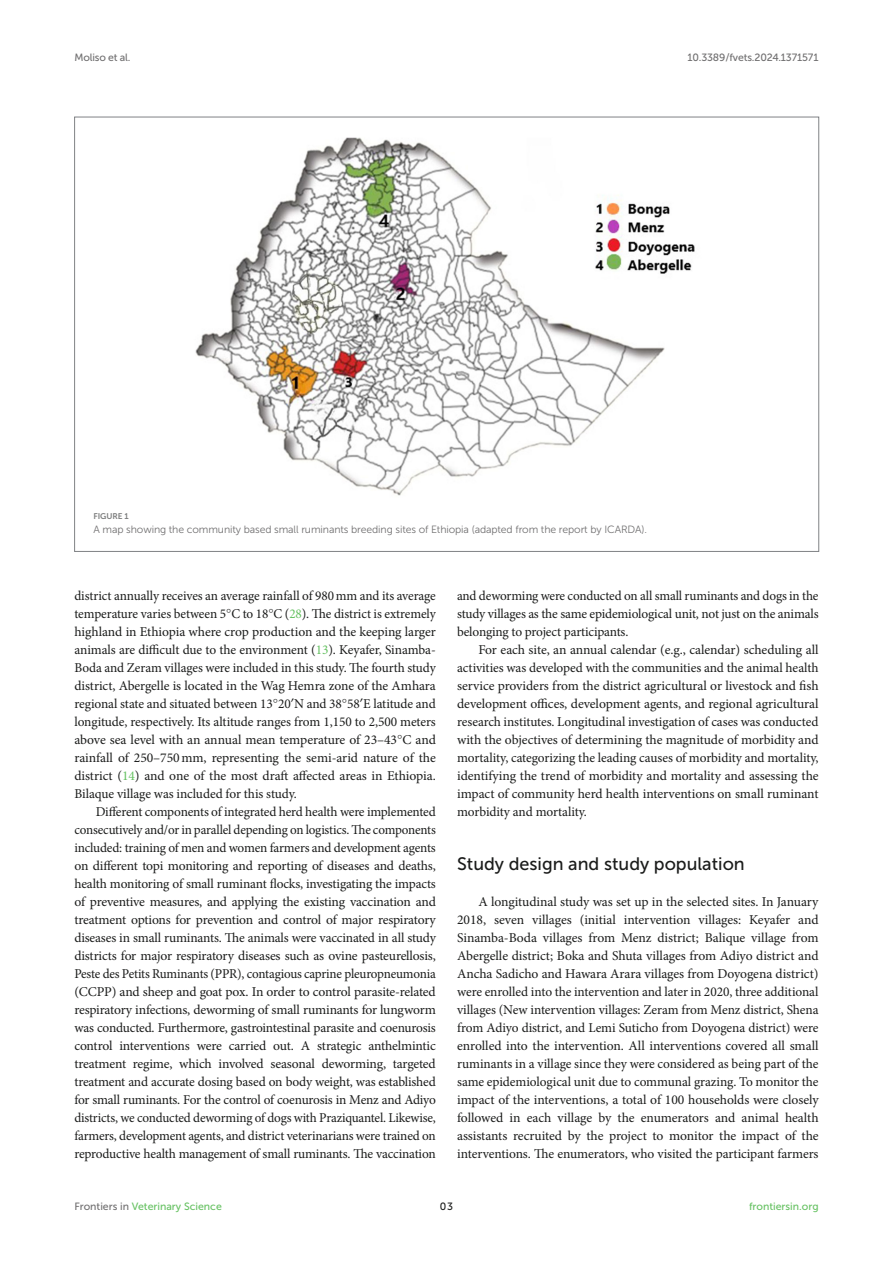
<style>
.page{position:relative;width:893px;height:1263px;background:#fff}
.page>*{position:absolute;margin:0;border:0;box-sizing:border-box;transform-origin:0 0}
.HEAD_2{font:18px "Museo Sans 500";color:#1b1c1b}
.TEXT{font:13.5px/18px "Minion Pro";letter-spacing:-.015em;color:#1b1c1b;text-align:justify}
.TEXT_FLUSH{font:13.5px/18px "Minion Pro";letter-spacing:-.005em;color:#1b1c1b;text-align:justify}
.FIG_LEG{font:10.5px "Museo Sans 300";letter-spacing:-.01em;color:#706f70}
.t1{font:10.5px "Museo Sans 500";color:#65c161}
.t2{font:10.5px "Museo Sans 500";letter-spacing:-.015em;color:#706f70}
.t3{font:10.5px "Museo Sans 500";color:#1b1c1b}
.FIG_HD{font:8.25px "Museo Sans 700";letter-spacing:-.01em;color:#7e7f7f}
.s1{font-family:"STIX"}
.s2{color:#65c161}
.s3{font-family:"Gentium Plus"}
.s4{color:#706f70}
</style>
<div class="page">
<img style="left:195px;top:137px;width:500px;height:359px">
<p class="t2" style="left:74px;top:51px;width:58px">Moliso et al.</p>
<p class="t2" style="left:687px;top:51px;width:132px">10.3389/fvets.2024.1371571</p>
<p class="FIG_HD" style="left:94px;top:511px;width:37px">FIGURE 1</p>
<p class="FIG_LEG" style="left:94px;top:523px;width:555px">A map showing the community based small ruminants breeding sites of Ethiopia (adapted from the report by ICARDA).</p>
<p class="TEXT" style="left:74px;top:587px;width:363px">district annually receives an average rainfall of 980mm and its average temperature varies between 5<span class="s1">°</span>C to 18<span class="s1">°</span>C (<span class="s2">28</span>). The district is extremely highland in Ethiopia where crop production and the keeping larger animals are difficult due to the environment (<span class="s2">13</span>). Keyafer, Sinamba-Boda and Zeram villages were included in this study. The fourth study district, Abergelle is located in the Wag Hemra zone of the Amhara regional state and situated between 13<span class="s1">°</span>20<span class="s3">′</span>N and 38<span class="s1">°</span>58<span class="s3">′</span>E latitude and longitude, respectively. Its altitude ranges from 1,150 to 2,500 meters above sea level with an annual mean temperature of 23–43<span class="s1">°</span>C and rainfall of 250–750mm, representing the semi-arid nature of the district (<span class="s2">14</span>) and one of the most draft affected areas in Ethiopia.<br>Bilaque village was included for this study.</p>
<p class="TEXT" style="left:74px;top:803px;width:363px;text-indent:21px">Different components of integrated herd health were implemented consecutively and/or in parallel depending on logistics. The components included: training of men and women farmers and development agents on different topi monitoring and reporting of diseases and deaths, health monitoring of small ruminant flocks, investigating the impacts of preventive measures, and applying the existing vaccination and treatment options for prevention and control of major respiratory diseases in small ruminants. The animals were vaccinated in all study districts for major respiratory diseases such as ovine pasteurellosis, Peste des Petits Ruminants (PPR), contagious caprine pleuropneumonia (CCPP) and sheep and goat pox. In order to control parasite-related respiratory infections, deworming of small ruminants for lungworm was conducted. Furthermore, gastrointestinal parasite and coenurosis control interventions were carried out. A strategic anthelmintic treatment regime, which involved seasonal deworming, targeted treatment and accurate dosing based on body weight, was established for small ruminants. For the control of coenurosis in Menz and Adiyo districts, we conducted deworming of dogs with Praziquantel. Likewise, farmers, development agents, and district veterinarians were trained on reproductive health management of small ruminants. The vaccination</p>
<p class="TEXT" style="left:457px;top:587px;width:363px">and deworming were conducted on all small ruminants and dogs in the study villages as the same epidemiological unit, not just on the animals belonging to project participants.</p>
<p class="TEXT" style="left:457px;top:641px;width:363px;text-indent:21px">For each site, an annual calendar (e.g., calendar) scheduling all activities was developed with the communities and the animal health service providers from the district agricultural or livestock and fish development offices, development agents, and regional agricultural research institutes. Longitudinal investigation of cases was conducted with the objectives of determining the magnitude of morbidity and mortality, categorizing the leading causes of morbidity and mortality, identifying the trend of morbidity and mortality and assessing the impact of community herd health interventions on small ruminant morbidity and mortality.</p>
<p class="HEAD_2" style="left:457px;top:854px;width:289px">Study design and study population</p>
<p class="TEXT_FLUSH" style="left:457px;top:893px;width:363px;text-indent:21px">A longitudinal study was set up in the selected sites. In January 2018, seven villages (initial intervention villages: Keyafer and Sinamba-Boda villages from Menz district; Balique village from Abergelle district; Boka and Shuta villages from Adiyo district and Ancha Sadicho and Hawara Arara villages from Doyogena district) were enrolled into the intervention and later in 2020, three additional villages (New intervention villages: Zeram from Menz district, Shena from Adiyo district, and Lemi Suticho from Doyogena district) were enrolled into the intervention. All interventions covered all small ruminants in a village since they were considered as being part of the same epidemiological unit due to communal grazing. To monitor the impact of the interventions, a total of 100 households were closely followed in each village by the enumerators and animal health assistants recruited by the project to monitor the impact of the interventions. The enumerators, who visited the participant farmers</p>
<p class="t1" style="left:74px;top:1200px;width:149px"><span class="s4">Frontiers in</span> Veterinary Science</p>
<p class="t3" style="left:440px;top:1200px;width:15px">03</p>
<p class="t1" style="left:749px;top:1200px;width:71px">frontiersin.org</p>
</div>
